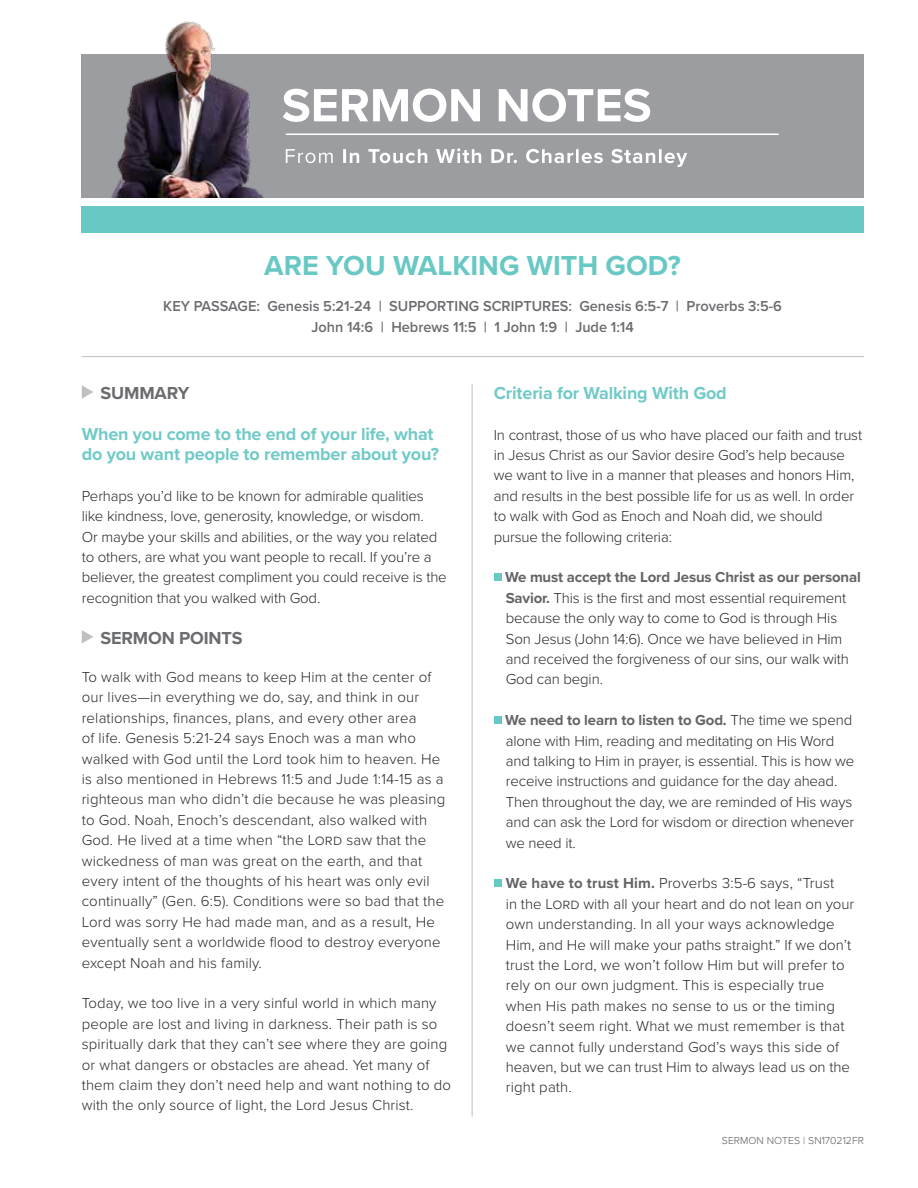
<style>
.page{position:relative;width:918px;height:1188px;background:#fff}
.page>*{position:absolute;margin:0;border:0;box-sizing:border-box;transform-origin:0 0}
.t1{font:700 28.5px "Proxima Nova";color:#68c8c4}
.t2{font:700 18px/20.4px "Proxima Nova";letter-spacing:-.01em;color:#71cac7}
.t3{font:700 18px "Proxima Nova";letter-spacing:-.01em;color:#6b6c6f}
.t4{font:300 15px/20.4px "Proxima Nova";letter-spacing:.01em;color:#292829}
.t5{font:300 15px/20.4px "Proxima Nova";letter-spacing:-.01em;color:#292829}
.t6{font:600 15px/21px "Proxima Nova";color:#6b6c6f;text-align:center}
.t7{font:300 10.5px "Proxima Nova";color:#58595b}
.s1{font-weight:700;color:#636466}
</style>
<div class="page">
<div style="left:81px;top:206px;width:783px;height:27px;background:#68c8c4"></div>
<div style="left:82px;top:54px;width:782px;height:144px;background:#9b9da0"></div>
<img style="left:111px;top:21px;width:153px;height:177px">
<hr style="left:286px;top:134px;width:493px;height:1px;background:#fff">
<svg style="left:283px;top:89px;width:367px;height:33px"></svg>
<svg style="left:286px;top:148px;width:401px;height:19px"></svg>
<svg style="left:82px;top:385px;width:11px;height:14px"></svg>
<svg style="left:82px;top:630px;width:11px;height:13px"></svg>
<div style="left:494px;top:573px;width:8px;height:8px;background:#68c8c4"></div>
<div style="left:494px;top:716px;width:8px;height:7px;background:#68c8c4"></div>
<div style="left:494px;top:879px;width:8px;height:8px;background:#68c8c4"></div>
<hr style="left:472px;top:384px;width:1px;height:733px;background:#bec0c2">
<hr style="left:82px;top:356px;width:782px;height:1px;background:#bec0c2">
<h1 class="t1" style="left:264px;top:245px;width:418px">ARE YOU WALKING WITH GOD?</h1>
<p class="t6" style="left:163px;top:295px;width:620px">KEY PASSAGE: Genesis 5:21-24 | SUPPORTING SCRIPTURES: Genesis 6:5-7 | Proverbs 3:5-6<br>John 14:6 | Hebrews 11:5 | 1 John 1:9 | Jude 1:14</p>
<p class="t3" style="left:101px;top:379px;width:90px">SUMMARY</p>
<p class="t2" style="left:82px;top:423px;width:359px">When you come to the end of your life, what do you want people to remember about you?</p>
<p class="t5" style="left:82px;top:485px;width:367px">Perhaps you’d like to be known for admirable qualities like kindness, love, generosity, knowledge, or wisdom.<br>Or maybe your skills and abilities, or the way you related to others, are what you want people to recall. If you’re a believer, the greatest compliment you could receive is the recognition that you walked with God.</p>
<p class="t3" style="left:101px;top:624px;width:143px">SERMON POINTS</p>
<p class="t4" style="left:82px;top:666px;width:365px">To walk with God means to keep Him at the center of our lives—in everything we do, say, and think in our relationships, finances, plans, and every other area<br>of life. Genesis 5:21-24 says Enoch was a man who walked with God until the Lord took him to heaven. He is also mentioned in Hebrews 11:5 and Jude 1:14-15 as a righteous man who didn’t die because he was pleasing to God. Noah, Enoch’s descendant, also walked with God. He lived at a time when “the Lord saw that the wickedness of man was great on the earth, and that every intent of the thoughts of his heart was only evil continually” (Gen. 6:5). Conditions were so bad that the Lord was sorry He had made man, and as a result, He eventually sent a worldwide flood to destroy everyone except Noah and his family.</p>
<p class="t4" style="left:82px;top:992px;width:371px">Today, we too live in a very sinful world in which many people are lost and living in darkness. Their path is so spiritually dark that they can’t see where they are going or what dangers or obstacles are ahead. Yet many of them claim they don’t need help and want nothing to do with the only source of light, the Lord Jesus Christ.</p>
<p class="t2" style="left:494px;top:382px;width:235px">Criteria for Walking With God</p>
<p class="t5" style="left:494px;top:424px;width:370px">In contrast, those of us who have placed our faith and trust in Jesus Christ as our Savior desire God’s help because we want to live in a manner that pleases and honors Him, and results in the best possible life for us as well. In order to walk with God as Enoch and Noah did, we should pursue the following criteria:</p>
<p class="t5" style="left:505px;top:566px;width:357px"><span class="s1">We must accept the Lord Jesus Christ as our personal Savior.</span> This is the first and most essential requirement because the only way to come to God is through His Son Jesus (John 14:6). Once we have believed in Him and received the forgiveness of our sins, our walk with God can begin.</p>
<p class="t5" style="left:505px;top:709px;width:351px"><span class="s1">We need to learn to listen to God.</span> The time we spend alone with Him, reading and meditating on His Word and talking to Him in prayer, is essential. This is how we receive instructions and guidance for the day ahead.<br>Then throughout the day, we are reminded of His ways and can ask the Lord for wisdom or direction whenever we need it.</p>
<p class="t4" style="left:506px;top:872px;width:350px"><span class="s1">We have to trust Him.</span> Proverbs 3:5-6 says, “Trust<br>in the Lord with all your heart and do not lean on your own understanding. In all your ways acknowledge Him, and He will make your paths straight.” If we don’t trust the Lord, we won’t follow Him but will prefer to rely on our own judgment. This is especially true when His path makes no sense to us or the timing doesn’t seem right. What we must remember is that we cannot fully understand God’s ways this side of heaven, but we can trust Him to always lead us on the right path.</p>
<p class="t7" style="left:722px;top:1133px;width:144px">SERMON NOTES | SN170212FR</p>
</div>
